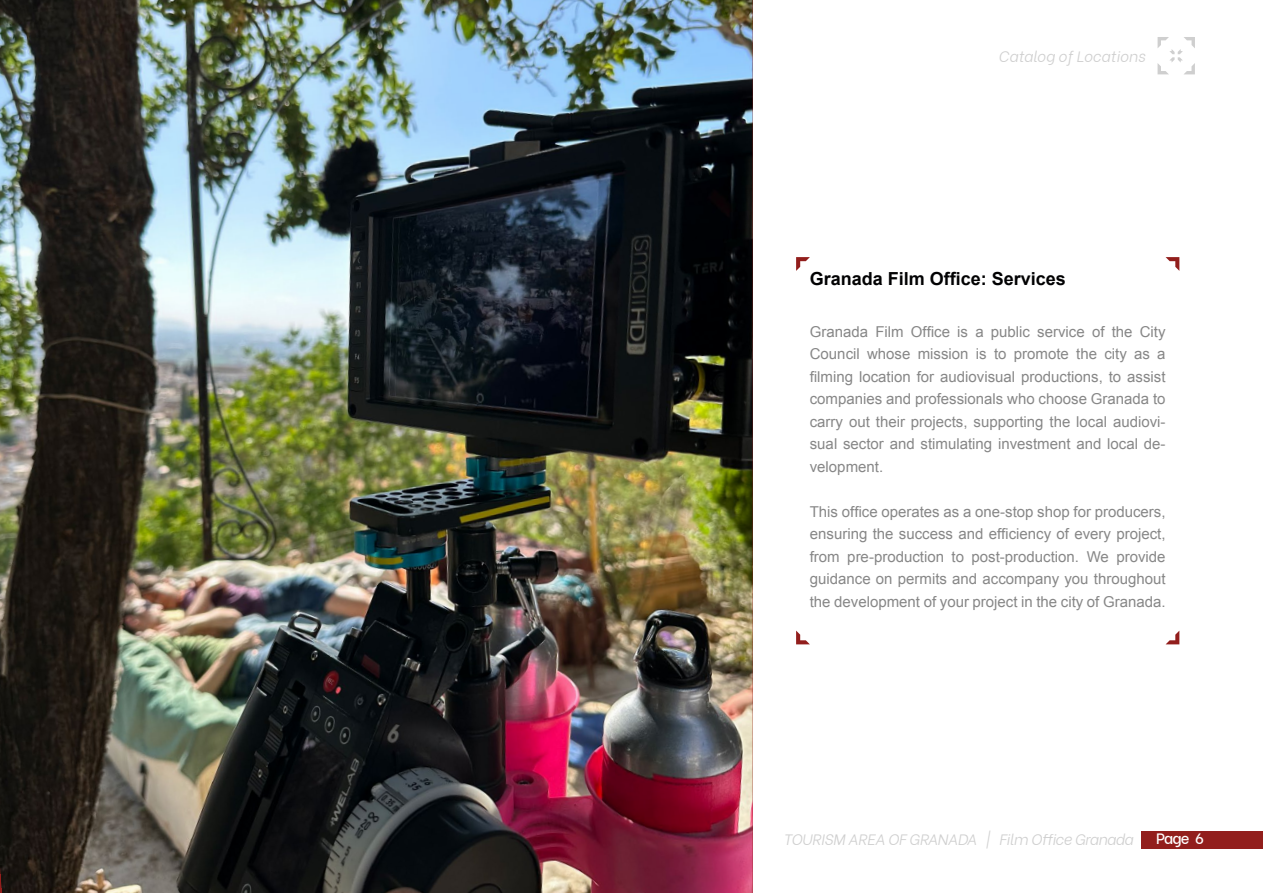
<style>
.page{position:relative;width:1263px;height:893px;background:#fff}
.page>*{position:absolute;margin:0;border:0;box-sizing:border-box;transform-origin:0 0}
.t1{font:700 18px "Arial";color:#020203}
.t2{font:15px/22.5px "Arial";color:#878787;text-align:justify}
.t3{font:italic 300 15px "Be Vietnam";letter-spacing:-.025em;color:#cfcfcf}
.t4{font:italic 300 15px "Be Vietnam";color:#cfcfcf}
.t5{font:500 15px "Be Vietnam";color:#fff}
</style>
<div class="page">
<div style="left:1141px;top:831px;width:122px;height:17px;background:#921e1c"></div>
<svg style="left:1157px;top:37px;width:38px;height:37px"></svg>
<svg style="left:796px;top:257px;width:14px;height:14px"></svg>
<svg style="left:1165px;top:257px;width:14px;height:14px"></svg>
<svg style="left:1166px;top:631px;width:13px;height:13px"></svg>
<svg style="left:796px;top:631px;width:14px;height:13px"></svg>
<img style="left:0;top:0;width:753px;height:893px">
<p class="t4" style="left:998px;top:44px;width:148px">Catalog of Locations</p>
<p class="t1" style="left:810px;top:266px;width:258px">Granada Film Office: Services</p>
<p class="t2" style="left:810px;top:320px;width:357px">Granada Film Office is a public service of the City Council whose mission is to promote the city as a filming location for audiovisual productions, to assist companies and professionals who choose Granada to carry out their projects, supporting the local audiovi&shy;sual sector and stimulating investment and local de&shy;velopment.</p>
<p class="t2" style="left:810px;top:500px;width:357px">This office operates as a one-stop shop for producers, ensuring the success and efficiency of every project, from pre-production to post-production. We provide guidance on permits and accompany you throughout the development of your project in the city of Granada.</p>
<p class="t3" style="left:783px;top:827px;width:352px">TOURISM AREA OF GRANADA | Film Office Granada</p>
<p class="t5" style="left:1156px;top:826px;width:49px">Page 6</p>
</div>
